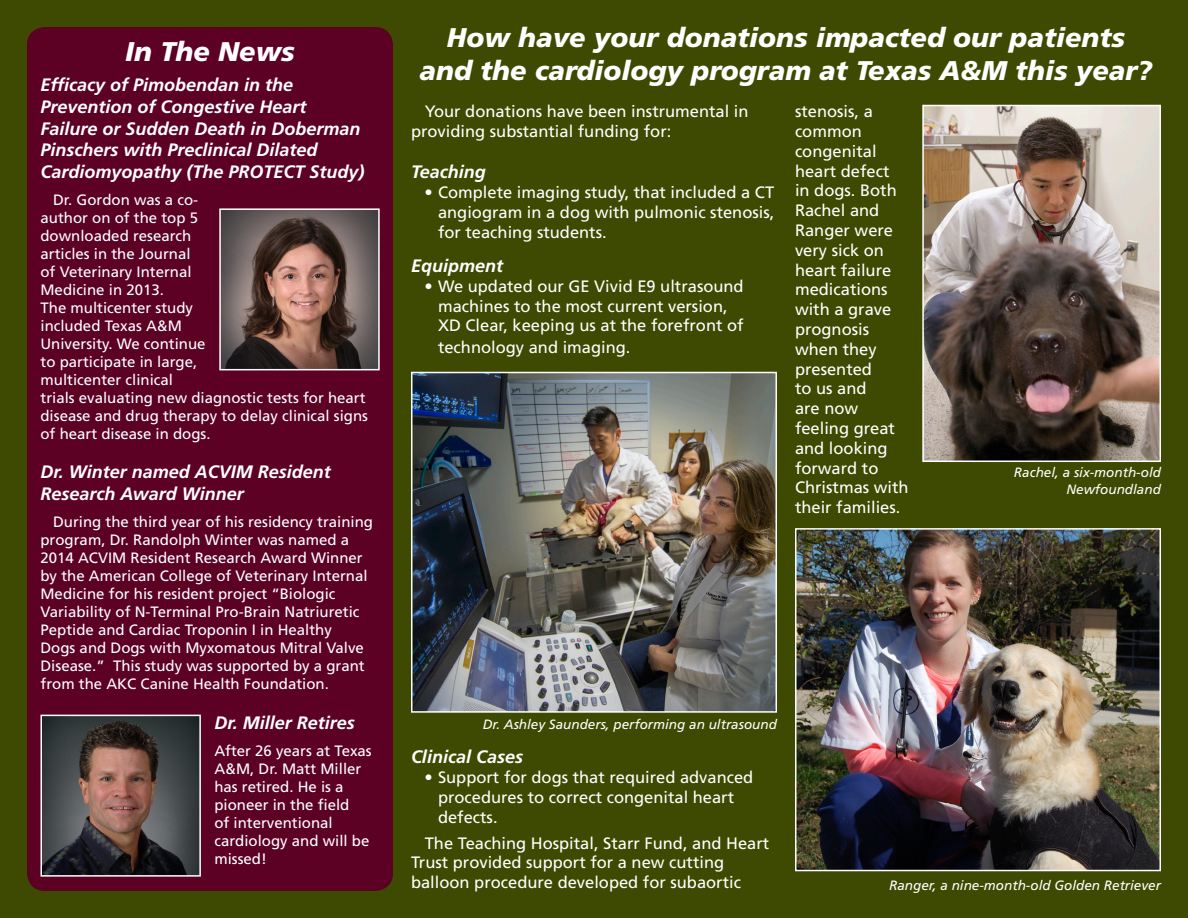
<style>
.page{position:relative;width:1188px;height:918px;background:#3e4a01}
.page>*{position:absolute;margin:0;border:0;box-sizing:border-box;transform-origin:0 0}
.t1{font:italic 900 27px "Frutiger LT Std";color:#fff}
.t2{font:italic 700 18px/21.6px "Frutiger LT Std";color:#fff}
.t3{font:16.5px/19.8px "Frutiger LT Std";color:#fff}
.t4{font:15px/18px "Frutiger LT Std";color:#fff}
.t5{font:italic 13.5px/16.2px "Frutiger LT Std";color:#fff;text-align:right}
</style>
<div class="page">
<div style="left:27px;top:27px;width:366px;height:864px;background:#5c0024;border-radius:18px"></div>
<img style="left:43px;top:718px;width:155px;height:156px">
<div style="left:40px;top:715px;width:161px;height:162px;border:2px solid #fff"></div>
<img style="left:222px;top:211px;width:155px;height:156px">
<div style="left:219px;top:208px;width:161px;height:162px;border:2px solid #fff"></div>
<img style="left:798px;top:531px;width:360px;height:337px">
<div style="left:795px;top:528px;width:366px;height:343px;border:2px solid #fff"></div>
<img style="left:925px;top:108px;width:233px;height:351px">
<div style="left:922px;top:105px;width:239px;height:357px;border:2px solid #fff"></div>
<img style="left:414px;top:375px;width:360px;height:335px">
<div style="left:411px;top:372px;width:366px;height:341px;border:2px solid #fff"></div>
<p class="t1" style="left:125px;top:35px;width:171px">In The News</p>
<p class="t2" style="left:40px;top:74px;width:326px">Efficacy of Pimobendan in the Prevention of Congestive Heart Failure or Sudden Death in Doberman Pinschers with Preclinical Dilated Cardiomyopathy (The PROTECT Study)</p>
<p class="t4" style="left:40px;top:191px;width:329px;text-indent:13px">Dr. Gordon was a co-<br>author on of the top 5<br>downloaded research<br>articles in the Journal<br>of Veterinary Internal<br>Medicine in 2013.<br>The multicenter study<br>included Texas A&amp;M<br>University. We continue<br>to participate in large,<br>multicenter clinical<br>trials evaluating new diagnostic tests for heart disease and drug therapy to delay clinical signs of heart disease in dogs.</p>
<p class="t2" style="left:40px;top:461px;width:292px">Dr. Winter named ACVIM Resident<br>Research Award Winner</p>
<p class="t4" style="left:40px;top:513px;width:334px;text-indent:13px">During the third year of his residency training program, Dr. Randolph Winter was named a 2014 ACVIM Resident Research Award Winner by the American College of Veterinary Internal Medicine for his resident project “Biologic Variability of N-Terminal Pro-Brain Natriuretic Peptide and Cardiac Troponin I in Healthy<br>Dogs and Dogs with Myxomatous Mitral Valve Disease.” This study was supported by a grant from the AKC Canine Health Foundation.</p>
<p class="t2" style="left:214px;top:712px;width:142px">Dr. Miller Retires</p>
<p class="t4" style="left:214px;top:741px;width:159px">After 26 years at Texas<br>A&amp;M, Dr. Matt Miller has retired. He is a pioneer in the field<br>of interventional cardiology and will be missed!</p>
<p class="t1" style="left:447px;top:22px;width:680px">How have your donations impacted our patients</p>
<p class="t1" style="left:420px;top:54px;width:734px">and the cardiology program at Texas A&amp;M this year?</p>
<p class="t3" style="left:411px;top:102px;width:339px;text-indent:14px">Your donations have been instrumental in providing substantial funding for:</p>
<p class="t2" style="left:411px;top:161px;width:76px">Teaching</p>
<p class="t3" style="left:438px;top:183px;width:338px;text-align:justify;text-indent:-14px">• Complete imaging study, that included a CT angiogram in a dog with pulmonic stenosis, for teaching students.</p>
<p class="t2" style="left:411px;top:255px;width:94px">Equipment</p>
<p class="t3" style="left:438px;top:276px;width:307px;text-indent:-14px">• We updated our GE Vivid E9 ultrasound machines to the most current version,<br>XD Clear, keeping us at the forefront of</p>
<p class="t3" style="left:438px;top:337px;width:194px">technology and imaging.</p>
<p class="t3" style="left:795px;top:102px;width:115px">stenosis, a common congenital heart defect<br>in dogs. Both<br>Rachel and<br>Ranger were very sick on heart failure medications with a grave prognosis when they presented<br>to us and<br>are now feeling great and looking forward to<br>Christmas with their families.</p>
<p class="t5" style="left:1014px;top:465px;width:149px">Rachel, a six-month-old<br>Newfoundland</p>
<p class="t5" style="left:483px;top:717px;width:296px">Dr. Ashley Saunders, performing an ultrasound</p>
<p class="t2" style="left:411px;top:746px;width:114px">Clinical Cases</p>
<p class="t3" style="left:438px;top:768px;width:317px;text-indent:-14px">• Support for dogs that required advanced procedures to correct congenital heart defects.</p>
<p class="t3" style="left:411px;top:833px;width:360px;text-indent:14px">The Teaching Hospital, Starr Fund, and Heart<br>Trust provided support for a new cutting balloon procedure developed for subaortic</p>
<p class="t5" style="left:889px;top:878px;width:273px">Ranger, a nine-month-old Golden Retriever</p>
</div>
